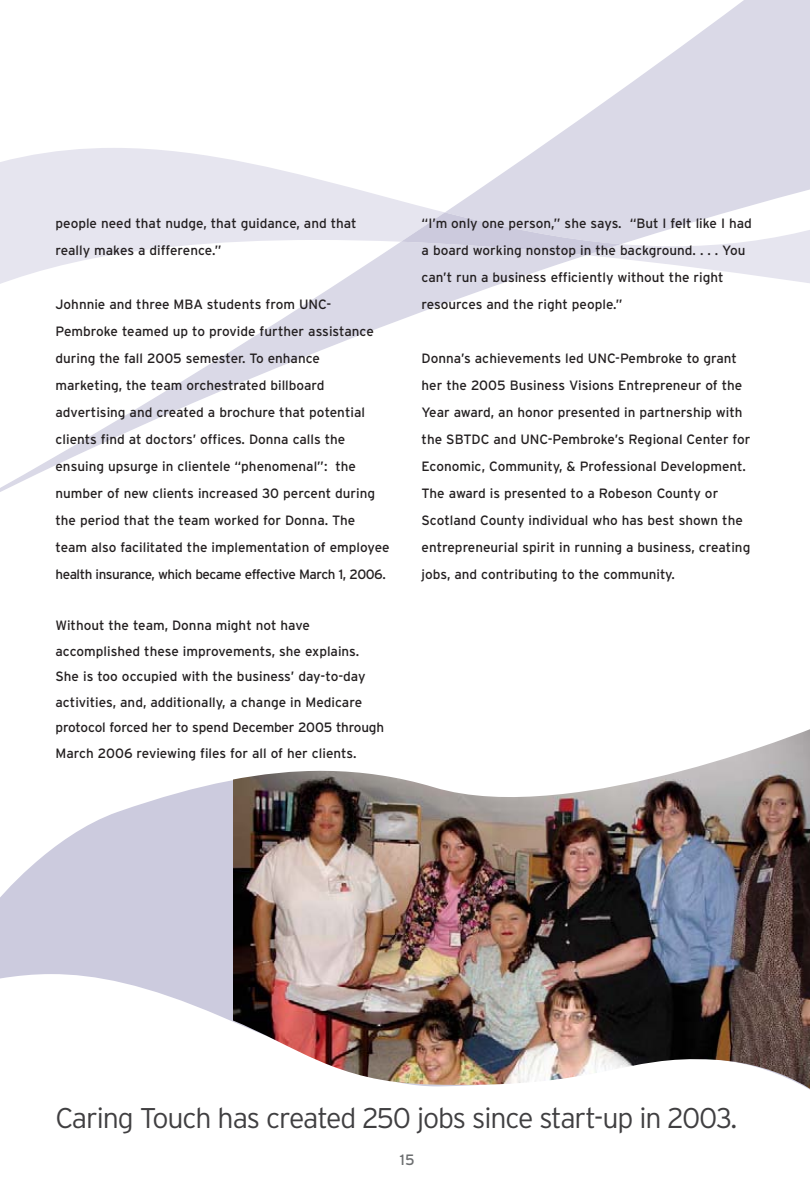
<style>
.page{position:relative;width:810px;height:1188px;background:#fff}
.page>*{position:absolute;margin:0;border:0;box-sizing:border-box;transform-origin:0 0}
.t1{font:300 28.5px "Interstate";letter-spacing:-.04em;color:#403f41}
.t2{font:15px "Interstate";color:#6c6e70}
.t3{font:13.5px/27px "Interstate";color:#231f20}
</style>
<div class="page">
<svg style="left:0;top:808px;width:233px;height:214px;fill:#cccbde"></svg>
<svg style="left:0;top:386px;width:233px;height:422px"></svg>
<svg style="left:0;top:0;width:810px;height:386px"></svg>
<svg style="left:401px;top:212px;width:220px;height:43px;background:#d5d4e3"></svg>
<img style="left:233px;top:729px;width:577px;height:361px">
<p class="t3" style="left:56px;top:211px;width:303px">people need that nudge, that guidance, and that really makes a difference.”</p>
<p class="t3" style="left:56px;top:292px;width:336px">Johnnie and three MBA students from UNC-Pembroke teamed up to provide further assistance during the fall 2005 semester. To enhance marketing, the team orchestrated billboard advertising and created a brochure that potential clients find at doctors’ offices. Donna calls the ensuing upsurge in clientele “phenomenal”: the number of new clients increased 30 percent during the period that the team worked for Donna. The team also facilitated the implementation of employee health insurance, which became effective March 1, 2006.</p>
<p class="t3" style="left:56px;top:614px;width:330px;line-height:25.5px">Without the team, Donna might not have accomplished these improvements, she explains.<br>She is too occupied with the business’ day-to-day activities, and, additionally, a change in Medicare protocol forced her to spend December 2005 through March 2006 reviewing files for all of her clients.</p>
<p class="t3" style="left:422px;top:211px;width:332px">“I’m only one person,” she says. “But I felt like I had a board working nonstop in the background. . . . You can’t run a business efficiently without the right resources and the right people.”</p>
<p class="t3" style="left:422px;top:346px;width:330px">Donna’s achievements led UNC-Pembroke to grant her the 2005 Business Visions Entrepreneur of the Year award, an honor presented in partnership with the SBTDC and UNC-Pembroke’s Regional Center for Economic, Community, &amp; Professional Development.<br>The award is presented to a Robeson County or Scotland County individual who has best shown the entrepreneurial spirit in running a business, creating jobs, and contributing to the community.</p>
<h1 class="t1" style="left:56px;top:1107px;width:683px">Caring Touch has created 250 jobs since start-up in 2003.</h1>
<p class="t2" style="left:400px;top:1155px;width:16px">15</p>
</div>
